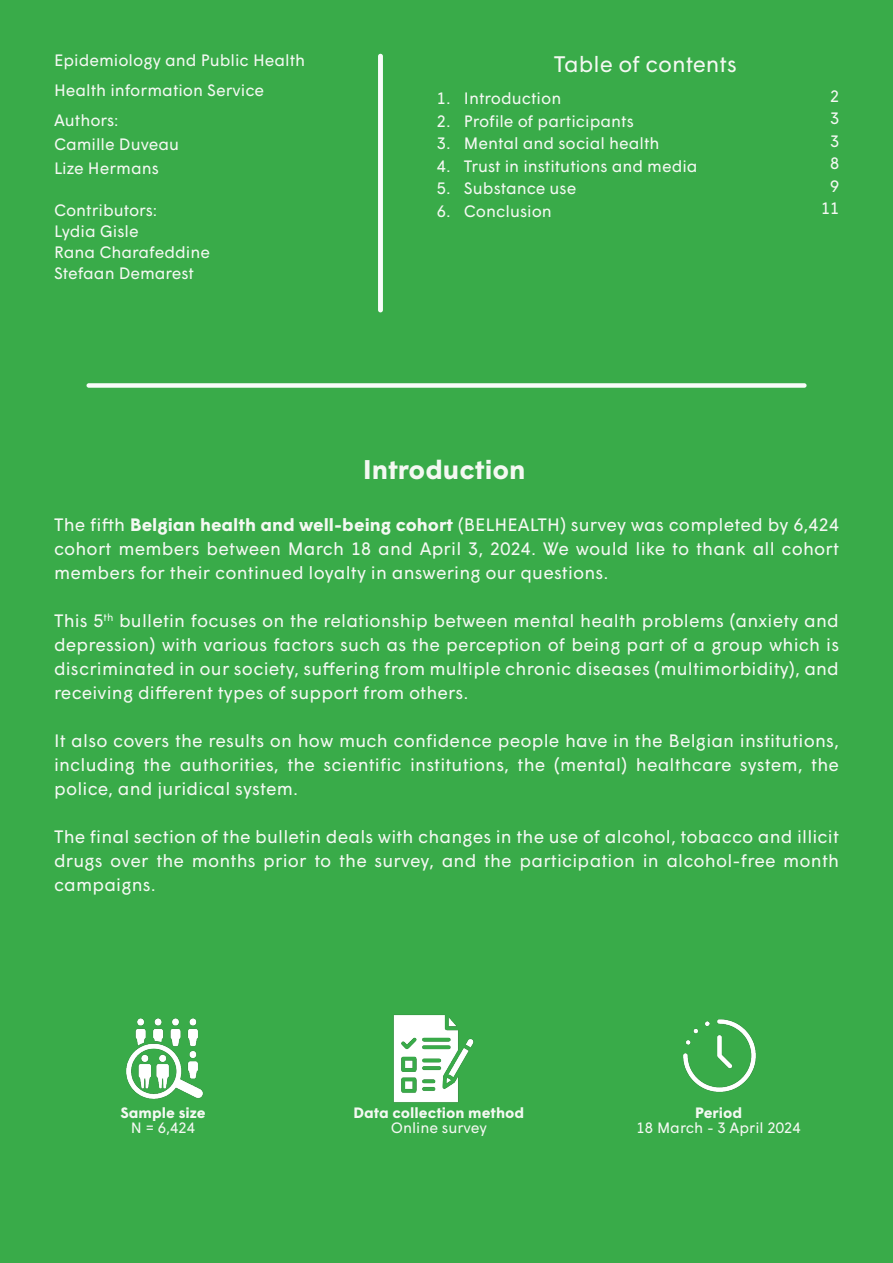
<style>
.page{position:relative;width:893px;height:1263px;background:#39ab49}
.page>*{position:absolute;margin:0;border:0;box-sizing:border-box;transform-origin:0 0}
.t1{font:700 27px "Wigrum";color:#f4f8f2}
.t2{font:22.5px "Wigrum";color:#f4f8f2}
.t3{font:18px/24px "Wigrum";letter-spacing:.01em;color:#f4f8f2;text-align:justify}
.t4{font:16.5px "Wigrum";color:#f4f8f2}
.t5{font:15px "Wigrum";color:#f4f8f2}
.t6{font:700 15px "Wigrum";color:#f4f8f2}
.s1{font-weight:700}
</style>
<div class="page">
<div style="left:87px;top:383px;width:720px;height:5px;background:#f8fcf9;border-radius:2px"></div>
<img style="left:126px;top:1018px;width:77px;height:81px">
<img style="left:393px;top:1014px;width:81px;height:89px">
<img style="left:683px;top:1019px;width:73px;height:73px">
<div style="left:378px;top:54px;width:5px;height:258px;background:#f8fcf9;border-radius:2px"></div>
<p class="t4" style="left:54px;top:48px;width:253px">Epidemiology and Public Health</p>
<p class="t4" style="left:54px;top:78px;width:212px">Health information Service</p>
<p class="t4" style="left:54px;top:108px;width:66px">Authors:</p>
<p class="t4" style="left:54px;top:132px;width:127px">Camille Duveau</p>
<p class="t4" style="left:54px;top:156px;width:106px">Lize Hermans</p>
<p class="t4" style="left:54px;top:198px;width:105px">Contributors:</p>
<p class="t4" style="left:54px;top:219px;width:86px">Lydia Gisle</p>
<p class="t4" style="left:54px;top:240px;width:157px">Rana Charafeddine</p>
<p class="t4" style="left:54px;top:261px;width:141px">Stefaan Demarest</p>
<p class="t2" style="left:554px;top:47px;width:184px">Table of contents</p>
<p class="t4" style="left:437px;top:86px;width:126px">1. Introduction</p>
<p class="t4" style="left:437px;top:108px;width:198px">2. Profile of participants</p>
<p class="t4" style="left:437px;top:131px;width:224px">3. Mental and social health</p>
<p class="t4" style="left:437px;top:153px;width:262px">4. Trust in institutions and media</p>
<p class="t4" style="left:437px;top:176px;width:141px">5. Substance use</p>
<p class="t4" style="left:437px;top:198px;width:116px">6. Conclusion</p>
<p class="t4" style="left:830px;top:83px;width:11px">2</p>
<p class="t4" style="left:830px;top:106px;width:11px">3</p>
<p class="t4" style="left:830px;top:128px;width:11px">3</p>
<p class="t4" style="left:830px;top:151px;width:11px">8</p>
<p class="t4" style="left:830px;top:173px;width:11px">9</p>
<p class="t4" style="left:821px;top:196px;width:20px">11</p>
<p class="t1" style="left:363px;top:449px;width:164px">Introduction</p>
<p class="t3" style="left:54px;top:511px;width:787px">The fifth <span class="s1">Belgian health and well-being cohort</span> (BELHEALTH) survey was completed by 6,424 cohort members between March 18 and April 3, 2024. We would like to thank all cohort members for their continued loyalty in answering our questions.</p>
<p class="t3" style="left:54px;top:607px;width:786px">This 5<sup>th</sup> bulletin focuses on the relationship between mental health problems (anxiety and depression) with various factors such as the perception of being part of a group which is discriminated in our society, suffering from multiple chronic diseases (multimorbidity), and receiving different types of support from others.</p>
<p class="t3" style="left:54px;top:727px;width:786px">It also covers the results on how much confidence people have in the Belgian institutions, including the authorities, the scientific institutions, the (mental) healthcare system, the police, and juridical system.</p>
<p class="t3" style="left:54px;top:823px;width:787px">The final section of the bulletin deals with changes in the use of alcohol, tobacco and illicit drugs over the months prior to the survey, and the participation in alcohol-free month campaigns.</p>
<p class="t6" style="left:120px;top:1102px;width:87px">Sample size</p>
<p class="t5" style="left:131px;top:1117px;width:66px">N = 6,424</p>
<p class="t6" style="left:353px;top:1101px;width:172px">Data collection method</p>
<p class="t5" style="left:391px;top:1116px;width:98px">Online survey</p>
<p class="t6" style="left:695px;top:1102px;width:49px">Period</p>
<p class="t5" style="left:637px;top:1117px;width:166px">18 March - 3 April 2024</p>
</div>
